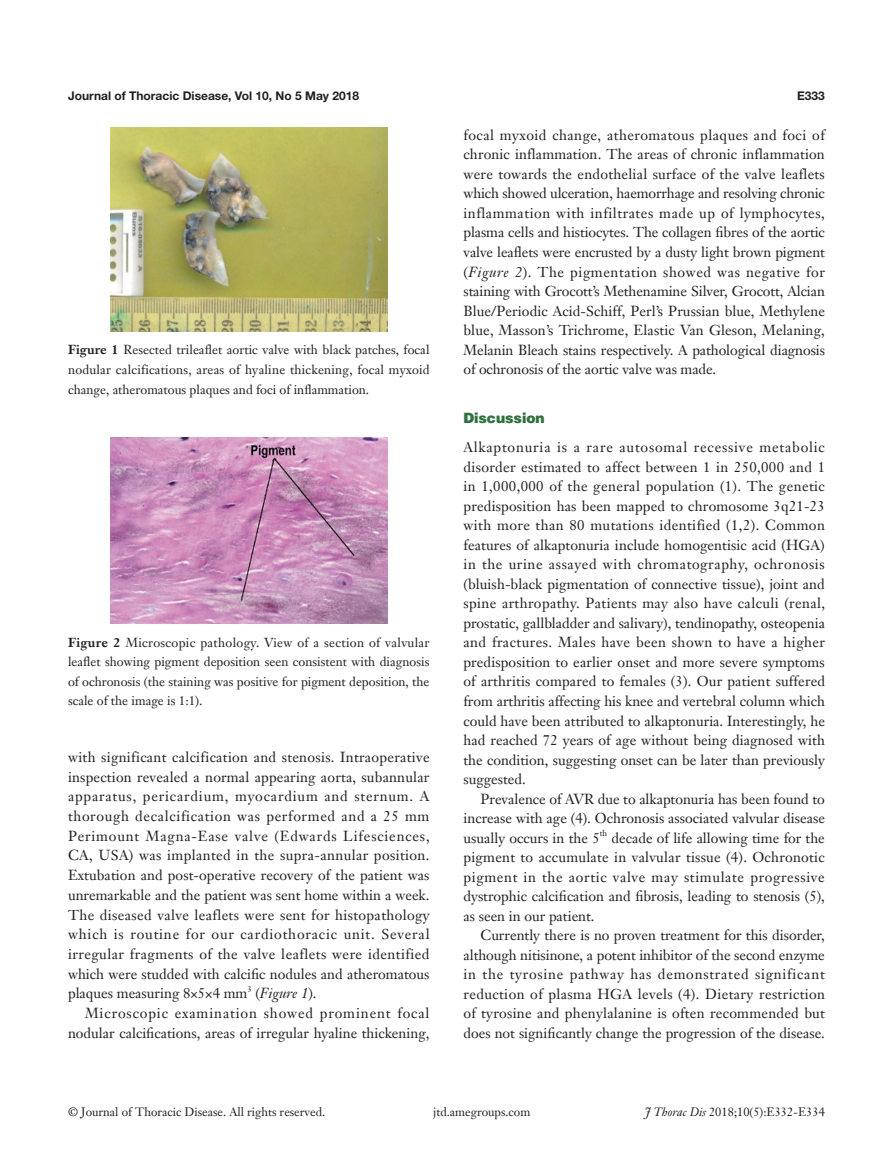
<style>
.page{position:relative;width:893px;height:1170px;background:#fff}
.page>*{position:absolute;margin:0;border:0;box-sizing:border-box;transform-origin:0 0}
.t1{font:14.25px/19.5px "Janson Text LT";color:#231f20;text-align:justify}
.t2{font:italic 14.25px "Janson Text LT";color:#231f20}
.t3{font:900 14.25px "Helvetica";color:#30703e}
.t4{font:12.75px/19.5px "Janson Text LT";color:#231f20;text-align:justify}
.t5{font:12px "Janson Text LT";color:#231f20}
.t6{font:700 12px "Helvetica Neue LT Pro";color:#231f20}
.t7{font:8.25px "Janson Text LT";color:#231f20}
.s1{font-weight:700}
.s2{font-style:normal}
.s3{font-style:italic}
</style>
<div class="page">
<img style="left:111px;top:128px;width:276px;height:203px">
<img style="left:111px;top:438px;width:276px;height:185px">
<p class="t6" style="left:68px;top:88px;width:293px">Journal of Thoracic Disease, Vol 10, No 5 May 2018</p>
<p class="t6" style="left:797px;top:88px;width:29px">E333</p>
<p class="t4" style="left:68px;top:340px;width:363px"><span class="s1">Figure 1</span> Resected trileaflet aortic valve with black patches, focal nodular calcifications, areas of hyaline thickening, focal myxoid change, atheromatous plaques and foci of inflammation.</p>
<p class="t4" style="left:68px;top:632px;width:363px"><span class="s1">Figure 2</span> Microscopic pathology. View of a section of valvular leaflet showing pigment deposition seen consistent with diagnosis of ochronosis (the staining was positive for pigment deposition, the scale of the image is 1:1).</p>
<p class="t1" style="left:68px;top:746px;width:363px">with significant calcification and stenosis. Intraoperative inspection revealed a normal appearing aorta, subannular apparatus, pericardium, myocardium and sternum. A thorough decalcification was performed and a 25 mm Perimount Magna-Ease valve (Edwards Lifesciences, CA, USA) was implanted in the supra-annular position.<br>Extubation and post-operative recovery of the patient was unremarkable and the patient was sent home within a week.<br>The diseased valve leaflets were sent for histopathology which is routine for our cardiothoracic unit. Several irregular fragments of the valve leaflets were identified which were studded with calcific nodules and atheromatous plaques measuring 8×5×4 mm</p>
<p class="t7" style="left:247px;top:983px;width:6px">3</p>
<p class="t2" style="left:255px;top:984px;width:63px"><span class="s2">(</span>Figure 1<span class="s2">).</span></p>
<p class="t1" style="left:68px;top:1003px;width:363px;text-align:right">Microscopic examination showed prominent focal nodular calcifications, areas of irregular hyaline thickening,</p>
<p class="t1" style="left:463px;top:125px;width:363px">focal myxoid change, atheromatous plaques and foci of chronic inflammation. The areas of chronic inflammation were towards the endothelial surface of the valve leaflets which showed ulceration, haemorrhage and resolving chronic inflammation with infiltrates made up of lymphocytes, plasma cells and histiocytes. The collagen fibres of the aortic valve leaflets were encrusted by a dusty light brown pigment (<span class="s3">Figure 2</span>). The pigmentation showed was negative for staining with Grocott’s Methenamine Silver, Grocott, Alcian Blue/Periodic Acid-Schiff, Perl’s Prussian blue, Methylene blue, Masson’s Trichrome, Elastic Van Gleson, Melaning, Melanin Bleach stains respectively. A pathological diagnosis of ochronosis of the aortic valve was made.</p>
<p class="t3" style="left:463px;top:408px;width:83px">Discussion</p>
<p class="t1" style="left:463px;top:437px;width:363px">Alkaptonuria is a rare autosomal recessive metabolic disorder estimated to affect between 1 in 250,000 and 1 in 1,000,000 of the general population (1). The genetic predisposition has been mapped to chromosome 3q21-23 with more than 80 mutations identified (1,2). Common features of alkaptonuria include homogentisic acid (HGA) in the urine assayed with chromatography, ochronosis (bluish-black pigmentation of connective tissue), joint and spine arthropathy. Patients may also have calculi (renal, prostatic, gallbladder and salivary), tendinopathy, osteopenia and fractures. Males have been shown to have a higher predisposition to earlier onset and more severe symptoms of arthritis compared to females (3). Our patient suffered from arthritis affecting his knee and vertebral column which could have been attributed to alkaptonuria. Interestingly, he had reached 72 years of age without being diagnosed with the condition, suggesting onset can be later than previously suggested.</p>
<p class="t1" style="left:463px;top:788px;width:363px;text-indent:17px">Prevalence of AVR due to alkaptonuria has been found to increase with age (4). Ochronosis associated valvular disease usually occurs in the 5</p>
<p class="t7" style="left:600px;top:827px;width:9px">th</p>
<p class="t1" style="left:463px;top:827px;width:363px;text-indent:148px">decade of life allowing time for the pigment to accumulate in valvular tissue (4). Ochronotic pigment in the aortic valve may stimulate progressive dystrophic calcification and fibrosis, leading to stenosis (5), as seen in our patient.</p>
<p class="t1" style="left:463px;top:925px;width:363px;text-indent:17px">Currently there is no proven treatment for this disorder, although nitisinone, a potent inhibitor of the second enzyme in the tyrosine pathway has demonstrated significant reduction of plasma HGA levels (4). Dietary restriction of tyrosine and phenylalanine is often recommended but does not significantly change the progression of the disease.</p>
<p class="t5" style="left:68px;top:1104px;width:259px">© Journal of Thoracic Disease. All rights reserved.</p>
<p class="t5" style="left:433px;top:1104px;width:99px">jtd.amegroups.com</p>
<p class="t5" style="left:645px;top:1104px;width:182px"><span class="s3">J Thorac Dis</span> 2018;10(5):E332-E334</p>
</div>
